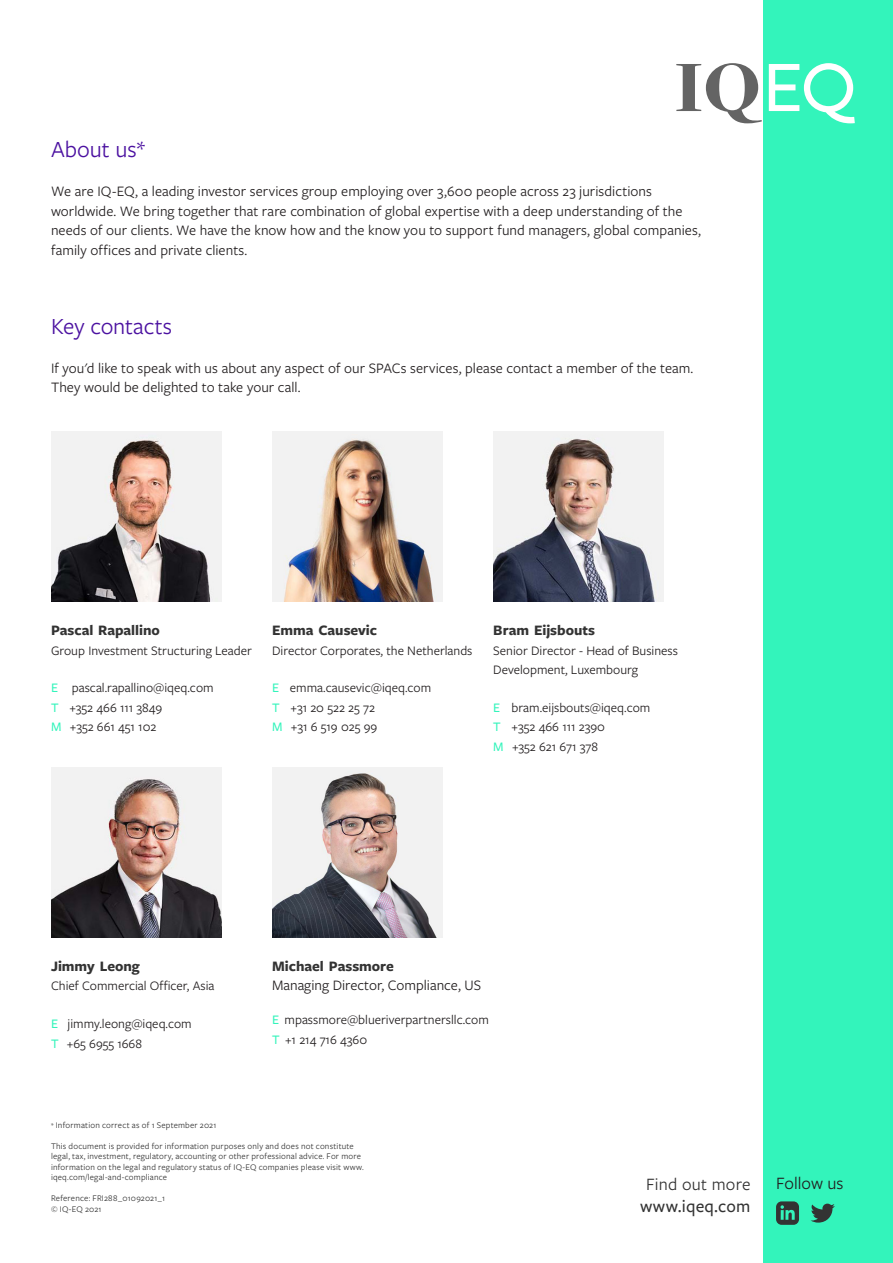
<style>
.page{position:relative;width:893px;height:1263px;background:#fff}
.page>*{position:absolute;margin:0;border:0;box-sizing:border-box;transform-origin:0 0}
.t1{font:24px "Freight Sans";letter-spacing:-.005em;color:#4c12a1}
.t2{font:500 18px "Freight Sans";letter-spacing:.01em;color:#333}
.t3{font:18px "Freight Sans";letter-spacing:.01em;color:#333}
.t4{font:18px "Freight Sans";color:#231f20}
.t5{font:15px/19.5px "Freight Sans";letter-spacing:.005em;color:#231f20}
.t6{font:700 15px "Freight Sans";color:#333}
.t7{font:13.5px/19.5px "Freight Sans";color:#231f20}
.t8{font:9px/10.5px "Freight Sans";letter-spacing:.02em;color:#333}
.s1{font-family:"Freight Sans Pro";font-weight:500;color:#33f4bb}
.s2{font-size:7.5px}
</style>
<div class="page">
<div style="left:763px;top:0;width:130px;height:1263px;background:#33f4bb"></div>
<svg style="left:676px;top:63px;width:86px;height:60px"></svg>
<svg style="left:769px;top:63px;width:86px;height:60px"></svg>
<img style="left:51px;top:432px;width:170px;height:170px">
<svg style="left:811px;top:1203px;width:24px;height:19px"></svg>
<svg style="left:776px;top:1201px;width:23px;height:24px"></svg>
<img style="left:272px;top:432px;width:170px;height:170px">
<img style="left:493px;top:432px;width:170px;height:170px">
<img style="left:51px;top:767px;width:170px;height:170px">
<img style="left:272px;top:767px;width:170px;height:170px">
<h1 class="t1" style="left:51px;top:137px;width:96px">About us*</h1>
<p class="t5" style="left:51px;top:182px;width:651px">We are IQ-EQ, a leading investor services group employing over 3,600 people across 23 jurisdictions worldwide. We bring together that rare combination of global expertise with a deep understanding of the needs of our clients. We have the know how and the know you to support fund managers, global companies, family offices and private clients.</p>
<h1 class="t1" style="left:51px;top:313px;width:123px">Key contacts</h1>
<p class="t5" style="left:51px;top:359px;width:644px">If you'd like to speak with us about any aspect of our SPACs services, please contact a member of the team.<br>They would be delighted to take your call.</p>
<p class="t6" style="left:51px;top:622px;width:110px">Pascal Rapallino</p>
<p class="t7" style="left:51px;top:641px;width:202px">Group Investment Structuring Leader</p>
<p class="t7" style="left:51px;top:679px;width:164px"><span class="s1">E</span> pascal.rapallino@iqeq.com<br><span class="s1">T</span> +352 466 111 3849<br><span class="s1">M</span> +352 661 451 102</p>
<p class="t6" style="left:272px;top:622px;width:106px">Emma Causevic</p>
<p class="t7" style="left:272px;top:641px;width:202px">Director Corporates, the Netherlands</p>
<p class="t7" style="left:272px;top:679px;width:161px"><span class="s1">E</span> emma.causevic@iqeq.com<br><span class="s1">T</span> +31 20 522 25 72<br><span class="s1">M</span> +31 6 519 025 99</p>
<p class="t6" style="left:493px;top:622px;width:103px">Bram Eijsbouts</p>
<p class="t7" style="left:493px;top:641px;width:186px">Senior Director - Head of Business<br>Development, Luxembourg</p>
<p class="t7" style="left:493px;top:698px;width:159px"><span class="s1">E</span> bram.eijsbouts@iqeq.com<br><span class="s1">T</span> +352 466 111 2390<br><span class="s1">M</span> +352 621 671 378</p>
<p class="t6" style="left:51px;top:958px;width:90px">Jimmy Leong</p>
<p class="t7" style="left:51px;top:976px;width:165px">Chief Commercial Officer, Asia</p>
<p class="t7" style="left:51px;top:1014px;width:142px"><span class="s1">E</span> jimmy.leong@iqeq.com<br><span class="s1">T</span> +65 6955 1668</p>
<p class="t6" style="left:272px;top:958px;width:123px">Michael Passmore</p>
<p class="t5" style="left:272px;top:976px;width:210px">Managing Director, Compliance, US</p>
<p class="t7" style="left:272px;top:1010px;width:218px"><span class="s1">E</span> mpassmore@blueriverpartnersllc.com<br><span class="s1">T</span> +1 214 716 4360</p>
<p class="t8" style="left:51px;top:1120px;width:167px"><span class="s2">*</span> Information correct as of 1 September 2021</p>
<p class="t8" style="left:51px;top:1141px;width:314px">This document is provided for information purposes only and does not constitute legal, tax, investment, regulatory, accounting or other professional advice. For more information on the legal and regulatory status of IQ-EQ companies please visit www. iqeq.com/legal-and-compliance</p>
<p class="t8" style="left:51px;top:1193px;width:115px">Reference: FRI288_01092021_1 © IQ-EQ 2021</p>
<p class="t3" style="left:646px;top:1175px;width:106px">Find out more</p>
<p class="t4" style="left:776px;top:1173px;width:69px">Follow us</p>
<p class="t2" style="left:640px;top:1196px;width:112px">www.iqeq.com</p>
</div>
